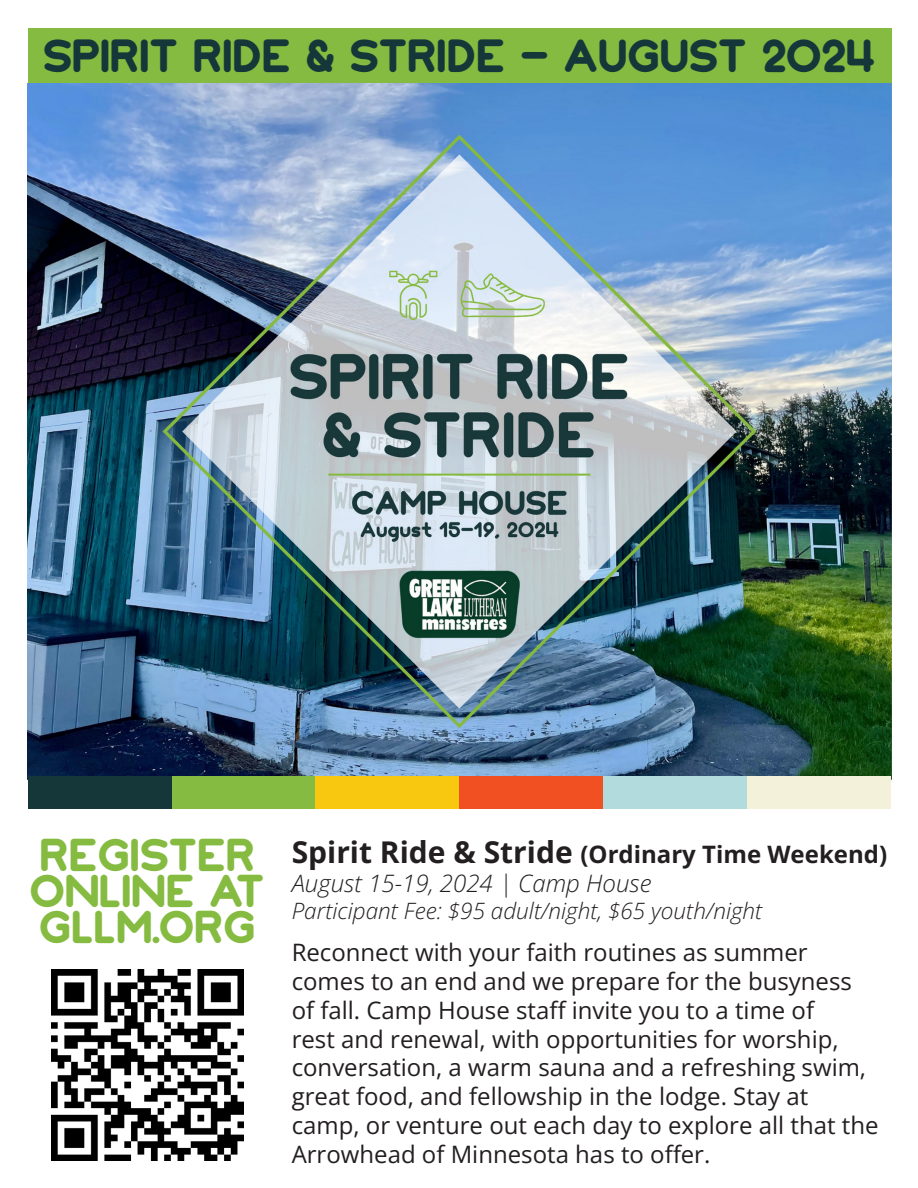
<style>
.page{position:relative;width:918px;height:1188px;background:#fff}
.page>*{position:absolute;margin:0;border:0;box-sizing:border-box;transform-origin:0 0}
.t1{font:45px "Monoround";color:#163739}
.t2{font:44.55px "Monoround";color:#85bb40}
.t3{font:24px/28.8px "Open Sans";color:#231f20}
.t4{font:700 24px "Open Sans";color:#231f20}
.t5{font:italic 24px "Open Sans";color:#231f20}
.t6{font:italic 22.5px "Open Sans";color:#231f20}
.s1{font-size:30px}
</style>
<div class="page">
<div style="left:28px;top:28px;width:864px;height:55px;background:#85bb40"></div>
<img style="left:28px;top:83px;width:863px;height:693px">
<div style="left:28px;top:776px;width:144px;height:32px;background:#163739"></div>
<div style="left:172px;top:776px;width:143px;height:32px;background:#85bb40"></div>
<div style="left:315px;top:776px;width:144px;height:32px;background:#f7c80f"></div>
<div style="left:459px;top:776px;width:144px;height:32px;background:#f05022"></div>
<div style="left:603px;top:776px;width:144px;height:32px;background:#b2dbdd"></div>
<div style="left:747px;top:776px;width:144px;height:32px;background:#f4f1db"></div>
<img style="left:52px;top:969px;width:191px;height:192px">
<p class="t1" style="left:43px;top:39px;width:833px">SPIRIT RIDE &amp; STRIDE - AUGUST 2024</p>
<p class="t2" style="left:40px;top:839px;width:217px">REGISTER</p>
<p class="t2" style="left:30px;top:875px;width:236px">ONLINE AT</p>
<p class="t2" style="left:39px;top:911px;width:218px">GLLM.ORG</p>
<p class="t4" style="left:292px;top:838px;width:597px"><span class="s1">Spirit Ride &amp; Stride</span> (Ordinary Time Weekend)</p>
<p class="t5" style="left:292px;top:866px;width:362px">August 15-19, 2024 | Camp House</p>
<p class="t6" style="left:292px;top:895px;width:472px">Participant Fee: $95 adult/night, $65 youth/night</p>
<p class="t3" style="left:292px;top:937px;width:588px">Reconnect with your faith routines as summer comes to an end and we prepare for the busyness of fall. Camp House staff invite you to a time of<br>rest and renewal, with opportunities for worship, conversation, a warm sauna and a refreshing swim, great food, and fellowship in the lodge. Stay at camp, or venture out each day to explore all that the Arrowhead of Minnesota has to offer.</p>
</div>
